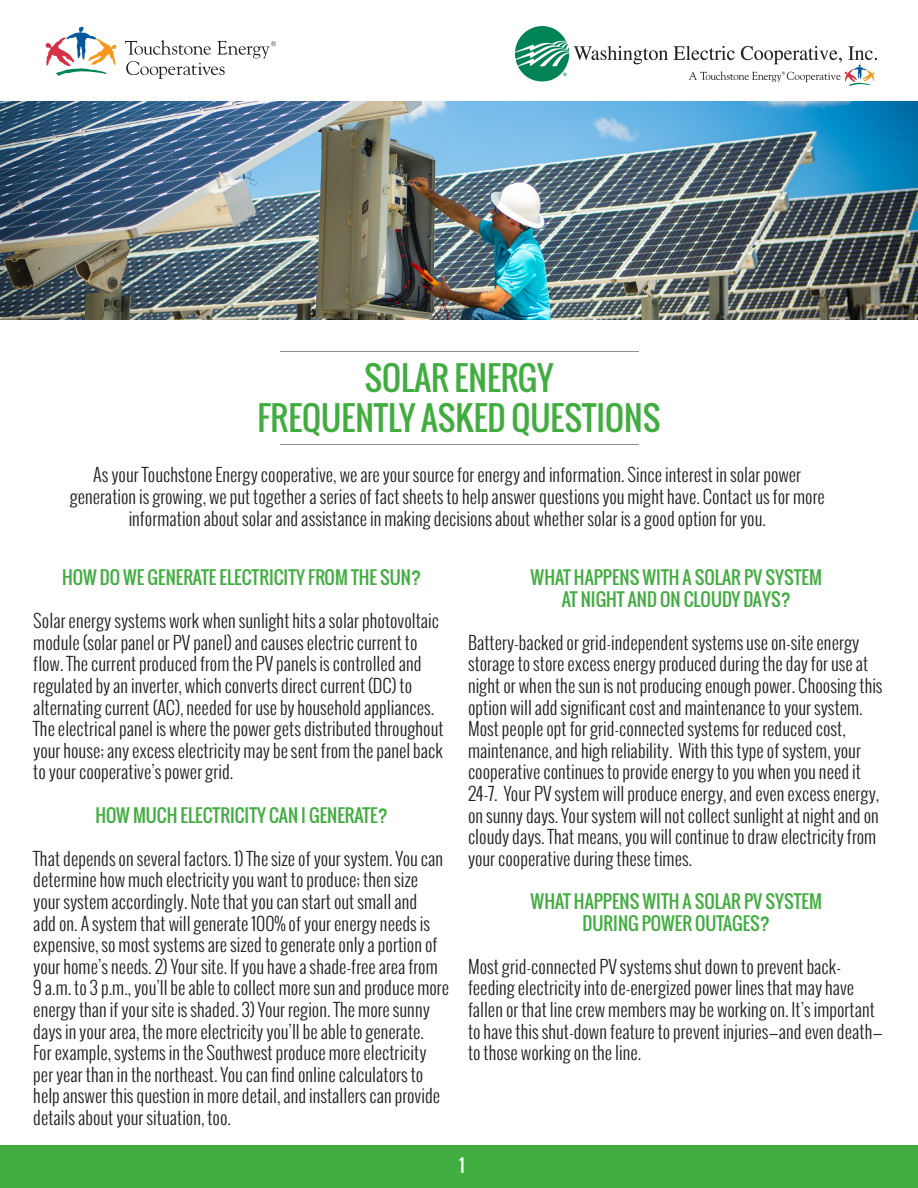
<style>
.page{position:relative;width:918px;height:1188px;background:#fff}
.page>*{position:absolute;margin:0;border:0;box-sizing:border-box;transform-origin:0 0}
.t1{font:33px "Oswald";color:#41ad40}
.t2{font:300 18px/21.6px "Oswald";color:#231f20}
.t3{font:18px "Oswald";color:#41ad40}
.t4{font:18px "Oswald";color:#fff}
</style>
<div class="page">
<img style="left:0;top:102px;width:918px;height:218px">
<svg style="left:46px;top:27px;width:71px;height:49px"></svg>
<svg style="left:125px;top:40px;width:151px;height:39px"></svg>
<hr style="left:281px;top:444px;width:358px;height:1px;background:#8d8f92">
<hr style="left:281px;top:351px;width:358px;height:1px;background:#8d8f92">
<div style="left:0;top:1146px;width:918px;height:42px;background:#41ad40"></div>
<img style="left:516px;top:27px;width:361px;height:58px">
<p class="t1" style="left:364px;top:353px;width:191px">SOLAR ENERGY</p>
<p class="t1" style="left:257px;top:393px;width:405px">FREQUENTLY ASKED QUESTIONS</p>
<p class="t2" style="left:70px;top:464px;width:756px;text-align:center">As your Touchstone Energy cooperative, we are your source for energy and information. Since interest in solar power generation is growing, we put together a series of fact sheets to help answer questions you might have. Contact us for more information about solar and assistance in making decisions about whether solar is a good option for you.</p>
<p class="t3" style="left:62px;top:564px;width:360px">HOW DO WE GENERATE ELECTRICITY FROM THE SUN?</p>
<p class="t2" style="left:33px;top:610px;width:412px">Solar energy systems work when sunlight hits a solar photovoltaic module (solar panel or PV panel) and causes electric current to flow. The current produced from the PV panels is controlled and regulated by an inverter, which converts direct current (DC) to alternating current (AC), needed for use by household appliances.<br>The electrical panel is where the power gets distributed throughout your house; any excess electricity may be sent from the panel back to your cooperative’s power grid.</p>
<p class="t3" style="left:95px;top:801px;width:294px">HOW MUCH ELECTRICITY CAN I GENERATE?</p>
<p class="t2" style="left:33px;top:847px;width:417px">That depends on several factors. 1) The size of your system. You can determine how much electricity you want to produce; then size your system accordingly. Note that you can start out small and<br>add on. A system that will generate 100% of your energy needs is expensive, so most systems are sized to generate only a portion of your home’s needs. 2) Your site. If you have a shade-free area from 9 a.m. to 3 p.m., you’ll be able to collect more sun and produce more energy than if your site is shaded. 3) Your region. The more sunny days in your area, the more electricity you’ll be able to generate.<br>For example, systems in the Southwest produce more electricity per year than in the northeast. You can find online calculators to help answer this question in more detail, and installers can provide details about your situation, too.</p>
<p class="t3" style="left:531px;top:564px;width:293px">WHAT HAPPENS WITH A SOLAR PV SYSTEM</p>
<p class="t3" style="left:562px;top:585px;width:231px">AT NIGHT AND ON CLOUDY DAYS?</p>
<p class="t2" style="left:468px;top:631px;width:416px">Battery-backed or grid-independent systems use on-site energy storage to store excess energy produced during the day for use at night or when the sun is not producing enough power. Choosing this option will add significant cost and maintenance to your system.<br>Most people opt for grid-connected systems for reduced cost, maintenance, and high reliability. With this type of system, your cooperative continues to provide energy to you when you need it 24-7. Your PV system will produce energy, and even excess energy, on sunny days. Your system will not collect sunlight at night and on cloudy days. That means, you will continue to draw electricity from your cooperative during these times.</p>
<p class="t3" style="left:531px;top:888px;width:293px">WHAT HAPPENS WITH A SOLAR PV SYSTEM</p>
<p class="t3" style="left:583px;top:909px;width:189px">DURING POWER OUTAGES?</p>
<p class="t2" style="left:468px;top:955px;width:416px">Most grid-connected PV systems shut down to prevent back&shy;feeding electricity into de-energized power lines that may have fallen or that line crew members may be working on. It’s important to have this shut-down feature to prevent injuries—and even death— to those working on the line.</p>
<p class="t4" style="left:459px;top:1152px;width:7px">1</p>
</div>
